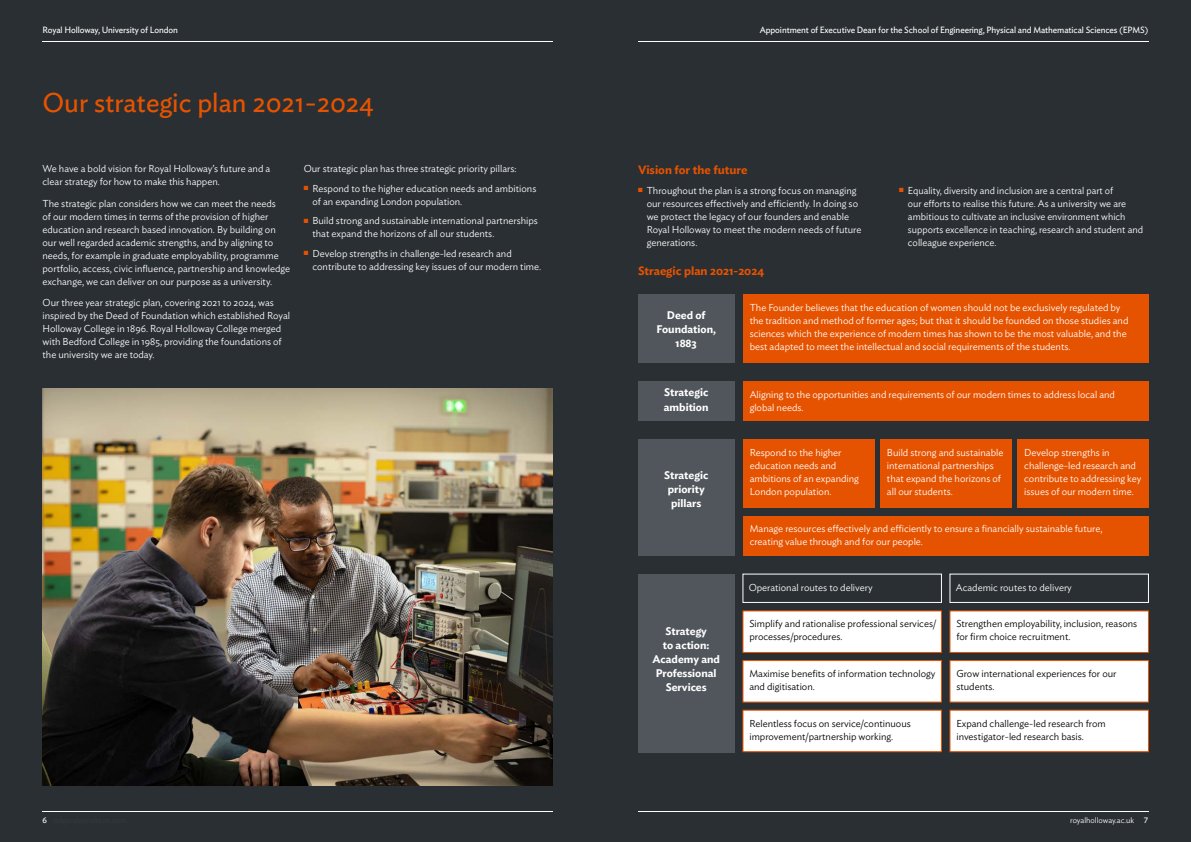
<style>
.page{position:relative;width:1191px;height:842px;background:#fff}
.page>*{position:absolute;margin:0;border:0;box-sizing:border-box;transform-origin:0 0}
.t1{font:27px "Ideal Sans";color:#e65300}
.t2{font:600 12px "Ideal Sans";color:#e65300}
.t3{font:600 11px/14px "Ideal Sans";color:#fff;text-align:center}
.t4{font:300 10px/13px "Ideal Sans";color:#fff}
.t5{font:300 10px/13px "Ideal Sans";color:#000}
.t6{font:9px "Ideal Sans";letter-spacing:-.01em;color:#fff}
.t7{font:300 8px "Ideal Sans";color:#fff}
.s1{font-weight:400}
</style>
<div class="page">
<div style="left:0;top:0;width:595px;height:842px;background:#2a2f33"></div>
<div style="left:595px;top:0;width:596px;height:842px;background:#2a2f33"></div>
<hr style="left:638px;top:41px;width:510px;height:1px;background:#fff">
<hr style="left:43px;top:41px;width:510px;height:1px;background:#fff">
<hr style="left:43px;top:811px;width:510px;height:1px;background:#fff">
<div style="left:743px;top:295px;width:405px;height:68px;background:#e65300"></div>
<div style="left:743px;top:381px;width:405px;height:40px;background:#e65300"></div>
<div style="left:743px;top:516px;width:405px;height:40px;background:#e65300"></div>
<div style="left:742px;top:574px;width:200px;height:29px;background:#2a2f33;border:1px solid #fff"></div>
<div style="left:742px;top:610px;width:200px;height:43px;background:#fff;border:1px solid #e65300"></div>
<div style="left:742px;top:660px;width:200px;height:42px;background:#fff;border:1px solid #e65300"></div>
<div style="left:742px;top:710px;width:200px;height:42px;background:#fff;border:1px solid #e65300"></div>
<div style="left:949px;top:610px;width:200px;height:43px;background:#fff;border:1px solid #e65300"></div>
<div style="left:949px;top:660px;width:200px;height:42px;background:#fff;border:1px solid #e65300"></div>
<div style="left:949px;top:710px;width:200px;height:42px;background:#fff;border:1px solid #e65300"></div>
<div style="left:949px;top:574px;width:200px;height:29px;background:#2a2f33;border:1px solid #fff"></div>
<div style="left:743px;top:439px;width:131px;height:68px;background:#e65300"></div>
<div style="left:880px;top:439px;width:131px;height:68px;background:#e65300"></div>
<div style="left:1017px;top:439px;width:131px;height:68px;background:#e65300"></div>
<div style="left:638px;top:295px;width:96px;height:68px;background:#50565b"></div>
<div style="left:638px;top:381px;width:96px;height:40px;background:#50565b"></div>
<div style="left:638px;top:439px;width:96px;height:117px;background:#50565b"></div>
<div style="left:638px;top:574px;width:96px;height:179px;background:#50565b"></div>
<hr style="left:638px;top:811px;width:510px;height:1px;background:#fff">
<img style="left:43px;top:388px;width:510px;height:397px">
<p class="t6" style="left:43px;top:23px;width:137px">Royal Holloway, University of London</p>
<h1 class="t1" style="left:43px;top:82px;width:333px">Our strategic plan 2021-2024</h1>
<p class="t4" style="left:43px;top:162px;width:229px">We have a bold vision for Royal Holloway’s future and a clear strategy for how to make this happen.</p>
<p class="t4" style="left:43px;top:196px;width:249px">The strategic plan considers how we can meet the needs<br>of our modern times in terms of the provision of higher education and research based innovation. By building on our well regarded academic strengths, and by aligning to needs, for example in graduate employability, programme portfolio, access, civic influence, partnership and knowledge exchange, we can deliver on our purpose as a university.</p>
<p class="t4" style="left:43px;top:296px;width:249px">Our three year strategic plan, covering 2021 to 2024, was inspired by the Deed of Foundation which established Royal Holloway College in 1896. Royal Holloway College merged with Bedford College in 1985, providing the foundations of the university we are today.</p>
<p class="t4" style="left:304px;top:162px;width:214px">Our strategic plan has three strategic priority pillars:</p>
<p class="t4" style="left:312px;top:181px;width:225px;text-indent:-9px"><sup>■</sup> Respond to the higher education needs and ambitions of an expanding London population.</p>
<p class="t4" style="left:312px;top:214px;width:227px;text-indent:-9px"><sup>■</sup> Build strong and sustainable international partnerships that expand the horizons of all our students.</p>
<p class="t4" style="left:312px;top:246px;width:230px;text-indent:-9px"><sup>■</sup> Develop strengths in challenge-led research and contribute to addressing key issues of our modern time.</p>
<p class="t6" style="left:759px;top:23px;width:390px">Appointment of Executive Dean for the School of Engineering, Physical and Mathematical Sciences (EPMS)</p>
<p class="t2" style="left:638px;top:160px;width:111px">Vision for the future</p>
<p class="t4" style="left:647px;top:183px;width:216px;text-indent:-9px"><sup>■</sup> Throughout the plan is a strong focus on managing our resources effectively and efficiently. In doing so we protect the legacy of our founders and enable Royal Holloway to meet the modern needs of future generations.</p>
<p class="t4" style="left:908px;top:183px;width:237px;text-indent:-9px"><sup>■</sup> Equality, diversity and inclusion are a central part of<br>our efforts to realise this future. As a university we are ambitious to cultivate an inclusive environment which supports excellence in teaching, research and student and colleague experience.</p>
<p class="t2" style="left:638px;top:261px;width:127px">Straegic plan 2021-2024</p>
<p class="t3" style="left:656px;top:307px;width:61px">Deed of<br>Foundation,<br>1883</p>
<p class="t3" style="left:664px;top:385px;width:46px;text-align:left">Strategic ambition</p>
<p class="t3" style="left:664px;top:468px;width:46px">Strategic priority pillars</p>
<p class="t3" style="left:652px;top:624px;width:69px">Strategy<br>to action:<br>Academy and<br>Professional<br>Services</p>
<p class="t4" style="left:749px;top:300px;width:380px">The Founder believes that the education of women should not be exclusively regulated by the tradition and method of former ages; but that it should be founded on those studies and sciences which the experience of modern times has shown to be the most valuable, and the best adapted to meet the intellectual and social requirements of the students.</p>
<p class="t4" style="left:749px;top:387px;width:367px">Aligning to the opportunities and requirements of our modern times to address local and global needs.</p>
<p class="t4" style="left:749px;top:445px;width:111px">Respond to the higher education needs and ambitions of an expanding<br>London population.</p>
<p class="t4" style="left:887px;top:445px;width:118px">Build strong and sustainable international partnerships that expand the horizons of all our students.</p>
<p class="t4" style="left:1024px;top:445px;width:119px">Develop strengths in challenge-led research and contribute to addressing key issues of our modern time.</p>
<p class="t4" style="left:749px;top:522px;width:354px">Manage resources effectively and efficiently to ensure a financially sustainable future, creating value through and for our people.</p>
<p class="t4" style="left:748px;top:580px;width:125px">Operational routes to delivery</p>
<p class="t5" style="left:749px;top:617px;width:188px">Simplify and rationalise professional services/ processes/procedures.</p>
<p class="t5" style="left:749px;top:666px;width:187px">Maximise benefits of information technology and digitisation.</p>
<p class="t5" style="left:749px;top:716px;width:163px">Relentless focus on service/continuous improvement/partnership working.</p>
<p class="t4" style="left:955px;top:580px;width:118px">Academic routes to delivery</p>
<p class="t5" style="left:956px;top:617px;width:182px">Strengthen employability, inclusion, reasons for firm choice recruitment.</p>
<p class="t5" style="left:956px;top:666px;width:162px">Grow international experiences for our students.</p>
<p class="t5" style="left:956px;top:716px;width:151px">Expand challenge-led research from investigator-led research basis.</p>
<p class="t7" style="left:1070px;top:814px;width:80px">royalholloway.ac.uk <span class="s1">7</span></p>
</div>
